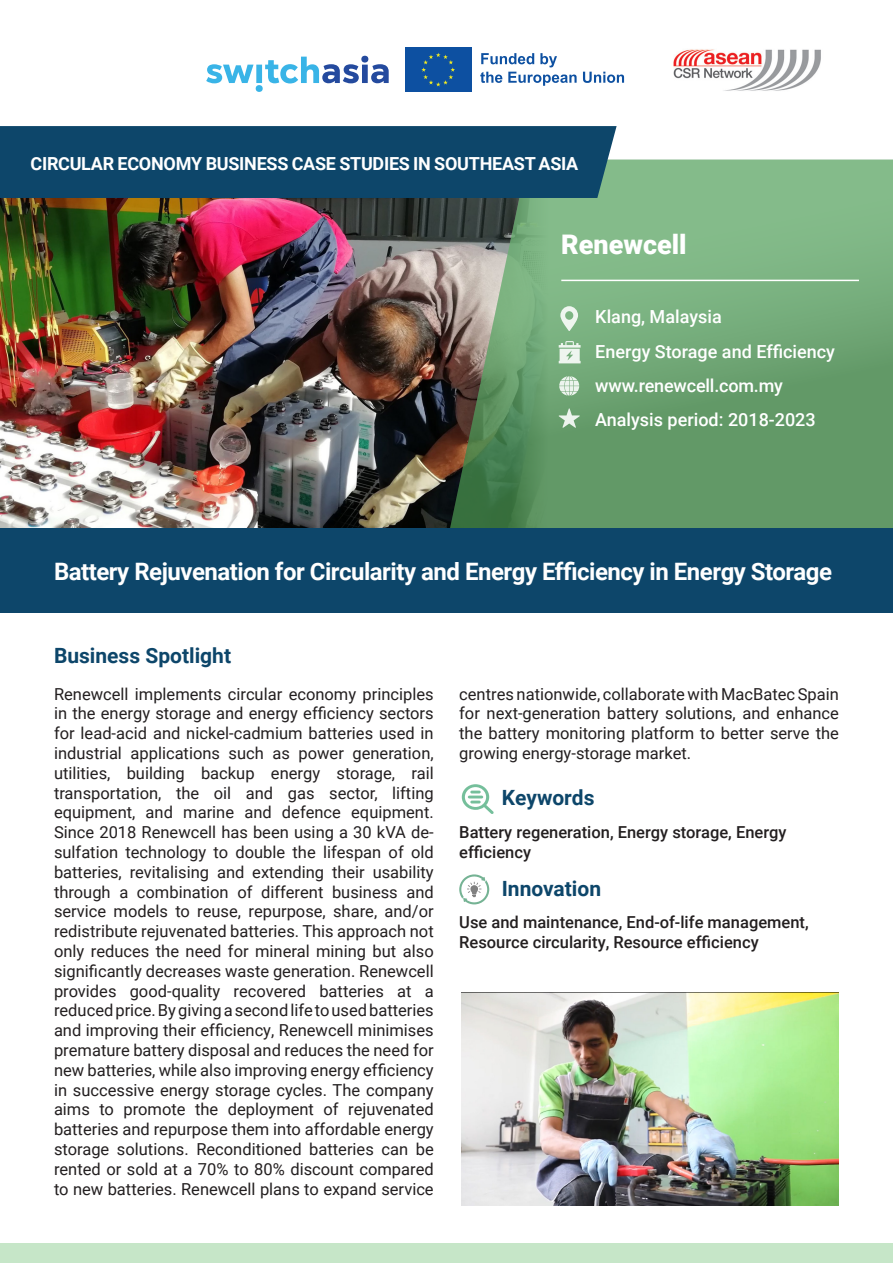
<style>
.page{position:relative;width:893px;height:1263px;background:#fff}
.page>*{position:absolute;margin:0;border:0;box-sizing:border-box;transform-origin:0 0}
.Top_name{font:900 27px "Roboto";color:#fff}
.headline{font:700 24px "Roboto";letter-spacing:-.02em;color:#fff}
.heading{font:700 21px "Roboto";color:#0d466a}
.t1{font:500 18px "Roboto";color:#fff}
.t2{font:700 18px "Roboto";letter-spacing:-.015em;color:#fff}
.body{font:16.5px/19.8px "Roboto";color:#231f20;text-align:justify}
.body-2{font:500 16.5px/19.8px "Roboto";color:#231f20}
</style>
<div class="page">
<div style="left:0;top:1244px;width:893px;height:19px;background:#c6e6c8"></div>
<img style="left:0;top:198px;width:414px;height:331px">
<div style="left:405px;top:47px;width:67px;height:45px;background:#0d50a1"></div>
<svg style="left:421px;top:53px;width:34px;height:34px"></svg>
<svg style="left:480px;top:53px;width:97px;height:33px"></svg>
<svg style="left:583px;top:72px;width:41px;height:11px"></svg>
<svg style="left:206px;top:56px;width:183px;height:36px"></svg>
<img style="left:673px;top:49px;width:148px;height:42px">
<svg style="left:414px;top:160px;width:479px;height:369px;background:#6d9b70"></svg>
<hr style="left:561px;top:280px;width:298px;height:1px;background:#fff">
<svg style="left:559px;top:376px;width:20px;height:20px"></svg>
<svg style="left:560px;top:306px;width:18px;height:25px"></svg>
<div style="left:0;top:126px;width:617px;height:72px;background:#0d466a"></div>
<svg style="left:558px;top:408px;width:22px;height:20px"></svg>
<div style="left:0;top:529px;width:893px;height:84px;background:#0d466a"></div>
<svg style="left:462px;top:784px;width:32px;height:30px"></svg>
<svg style="left:459px;top:874px;width:30px;height:30px"></svg>
<img style="left:462px;top:993px;width:377px;height:213px">
<svg style="left:559px;top:341px;width:22px;height:22px"></svg>
<p class="t2" style="left:31px;top:151px;width:549px">CIRCULAR ECONOMY BUSINESS CASE STUDIES IN SOUTHEAST ASIA</p>
<p class="Top_name" style="left:561px;top:226px;width:127px">Renewcell</p>
<p class="t1" style="left:595px;top:304px;width:128px">Klang, Malaysia</p>
<p class="t1" style="left:595px;top:338px;width:241px">Energy Storage and Efficiency</p>
<p class="t1" style="left:595px;top:373px;width:189px">www.renewcell.com.my</p>
<p class="t1" style="left:595px;top:407px;width:222px">Analysis period: 2018-2023</p>
<p class="headline" style="left:54px;top:555px;width:780px">Battery Rejuvenation for Circularity and Energy Efficiency in Energy Storage</p>
<p class="heading" style="left:54px;top:640px;width:179px">Business Spotlight</p>
<p class="body" style="left:54px;top:683px;width:381px">Renewcell implements circular economy principles in the energy storage and energy efficiency sectors for lead-acid and nickel-cadmium batteries used in industrial applications such as power generation, utilities, building backup energy storage, rail transportation, the oil and gas sector, lifting equipment, and marine and defence equipment.<br>Since 2018 Renewcell has been using a 30 kVA de&shy;sulfation technology to double the lifespan of old batteries, revitalising and extending their usability through a combination of different business and service models to reuse, repurpose, share, and/or redistribute rejuvenated batteries. This approach not only reduces the need for mineral mining but also significantly decreases waste generation. Renewcell provides good-quality recovered batteries at a reduced price. By giving a second life to used batteries and improving their efficiency, Renewcell minimises premature battery disposal and reduces the need for new batteries, while also improving energy efficiency in successive energy storage cycles. The company aims to promote the deployment of rejuvenated batteries and repurpose them into affordable energy storage solutions. Reconditioned batteries can be rented or sold at a 70% to 80% discount compared to new batteries. Renewcell plans to expand service</p>
<p class="body" style="left:459px;top:683px;width:381px">centres nationwide, collaborate with MacBatec Spain for next-generation battery solutions, and enhance the battery monitoring platform to better serve the growing energy-storage market.</p>
<p class="heading" style="left:502px;top:783px;width:94px">Keywords</p>
<p class="body-2" style="left:459px;top:821px;width:329px">Battery regeneration, Energy storage, Energy efficiency</p>
<p class="heading" style="left:502px;top:873px;width:101px">Innovation</p>
<p class="body-2" style="left:459px;top:912px;width:351px">Use and maintenance, End-of-life management,<br>Resource circularity, Resource efficiency</p>
</div>
